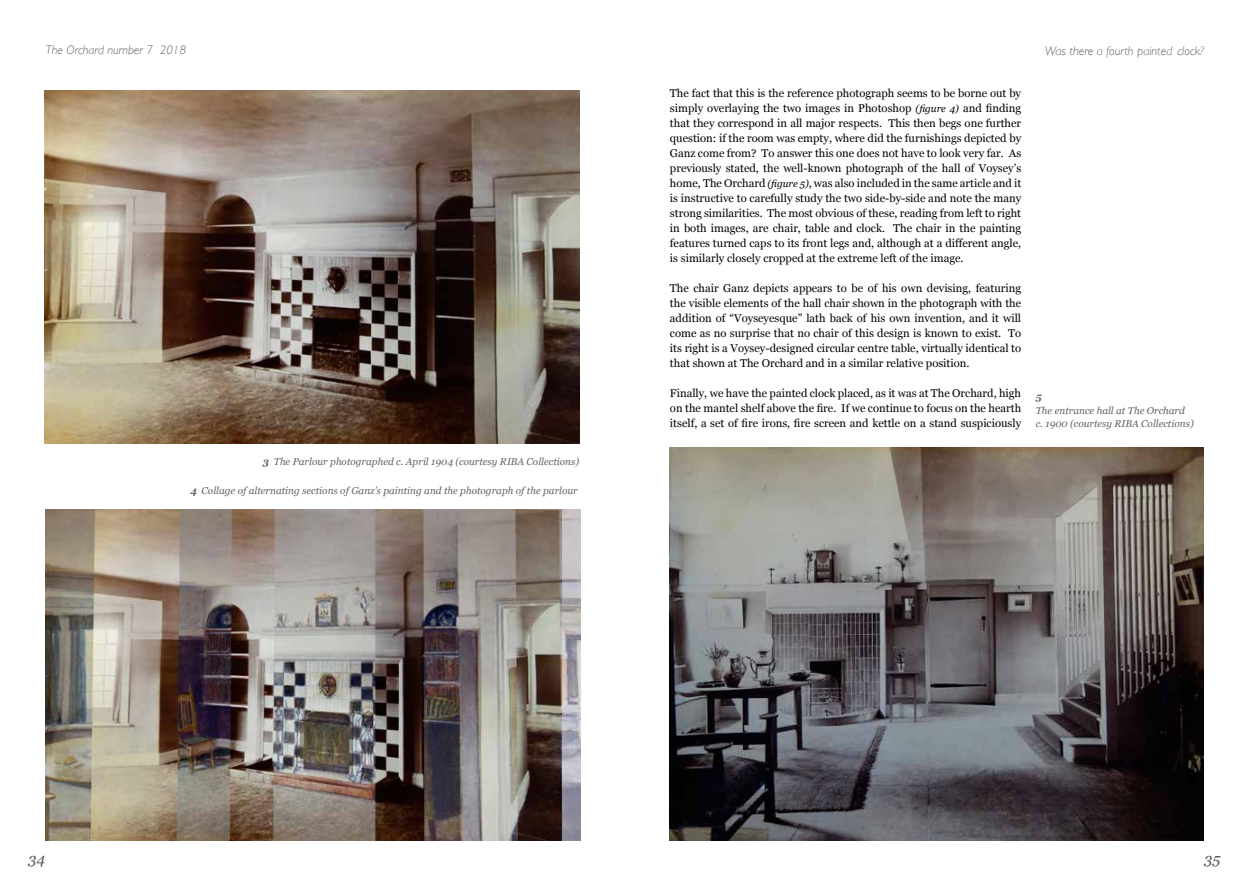
<style>
.page{position:relative;width:1248px;height:886px;background:#fff}
.page>*{position:absolute;margin:0;border:0;box-sizing:border-box;transform-origin:0 0}
.t1{font:italic 15px "Georgia";color:#58595b}
.t2{font:italic 300 12.5px "Gill Sans";color:#636466}
.t3{font:11.25px/15px "Georgia";color:#000;text-align:justify}
.t4{font:italic 10px/13.8px "Georgia";color:#636466}
.t5{font:italic 700 10px "Georgia";color:#636466}
.s1{font-weight:700}
.s2{font-style:italic;font-size:10px}
</style>
<div class="page">
<img style="left:45px;top:90px;width:535px;height:353px">
<img style="left:45px;top:510px;width:535px;height:330px">
<img style="left:670px;top:447px;width:533px;height:394px">
<p class="t2" style="left:46px;top:43px;width:141px">The Orchard number 7 2018</p>
<p class="t4" style="left:263px;top:454px;width:318px"><span class="s1">3</span> The Parlour photographed c. April 1904 (courtesy RIBA Collections)</p>
<p class="t4" style="left:190px;top:483px;width:389px"><span class="s1">4</span> Collage of alternating sections of Ganz’s painting and the photograph of the parlour</p>
<p class="t3" style="left:670px;top:85px;width:353px">The fact that this is the reference photograph seems to be borne out by simply overlaying the two images in Photoshop <span class="s2">(figure 4)</span> and finding that they correspond in all major respects. This then begs one further question: if the room was empty, where did the furnishings depicted by Ganz come from? To answer this one does not have to look very far. As previously stated, the well-known photograph of the hall of Voysey’s home, The Orchard <span class="s2">(figure 5)</span>, was also included in the same article and it is instructive to carefully study the two side-by-side and note the many strong similarities. The most obvious of these, reading from left to right in both images, are chair, table and clock. The chair in the painting features turned caps to its front legs and, although at a different angle, is similarly closely cropped at the extreme left of the image.</p>
<p class="t3" style="left:670px;top:280px;width:353px">The chair Ganz depicts appears to be of his own devising, featuring the visible elements of the hall chair shown in the photograph with the addition of “Voyseyesque” lath back of his own invention, and it will come as no surprise that no chair of this design is known to exist. To its right is a Voysey-designed circular centre table, virtually identical to that shown at The Orchard and in a similar relative position.</p>
<p class="t3" style="left:670px;top:385px;width:353px">Finally, we have the painted clock placed, as it was at The Orchard, high on the mantel shelf above the fire. If we continue to focus on the hearth itself, a set of fire irons, fire screen and kettle on a stand suspiciously</p>
<p class="t2" style="left:1044px;top:44px;width:160px">Was there a fourth painted clock?</p>
<p class="t5" style="left:1035px;top:389px;width:7px">5</p>
<p class="t4" style="left:1035px;top:403px;width:159px">The entrance hall at The Orchard c. 1900 (courtesy RIBA Collections)</p>
<h1 class="t1" style="left:28px;top:847px;width:18px">34</h1>
<h1 class="t1" style="left:1203px;top:847px;width:18px">35</h1>
</div>
